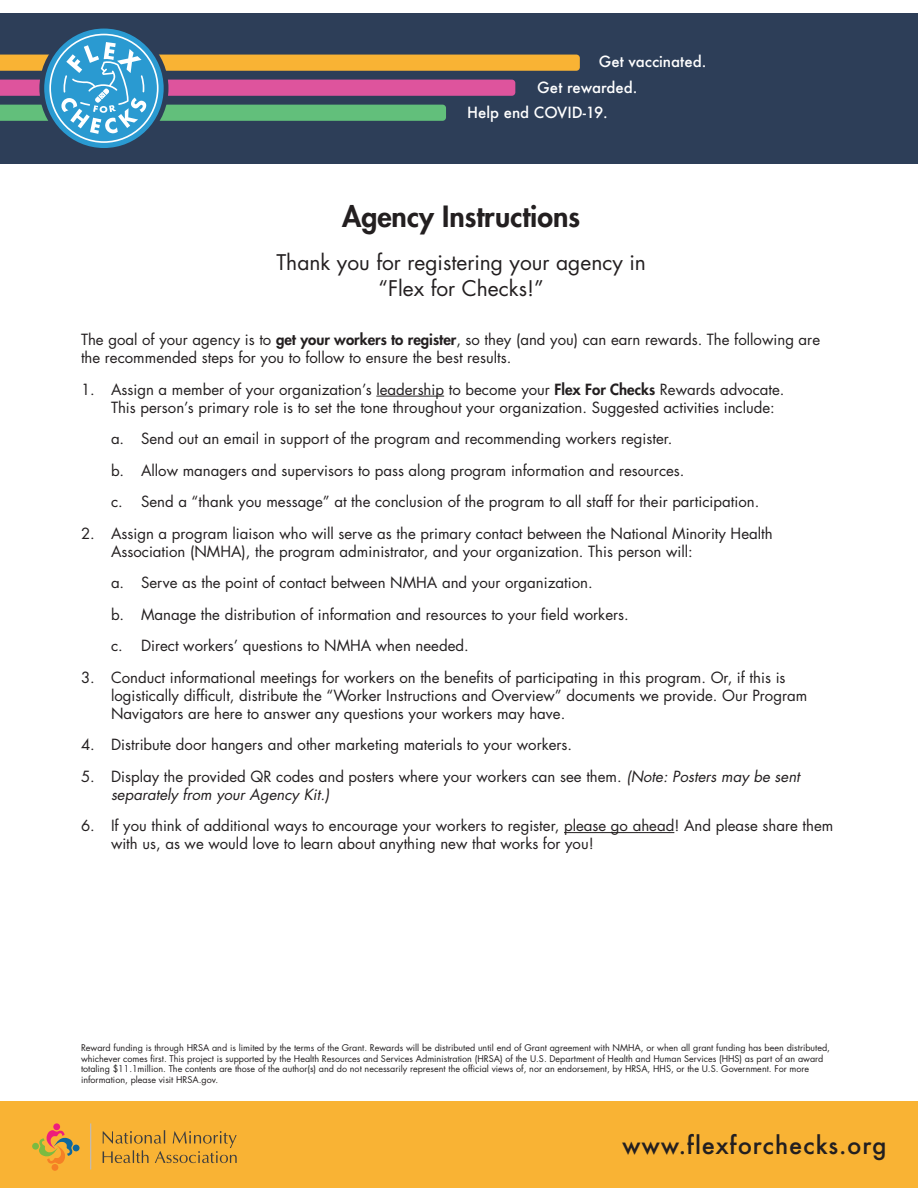
<style>
.page{position:relative;width:918px;height:1188px;background:#fff}
.page>*{position:absolute;margin:0;border:0;box-sizing:border-box;transform-origin:0 0}
.t1{font:800 28.5px "Futura Std";color:#231f20}
.t2{font:500 24px "Futura";letter-spacing:.03em;color:#231f20}
.t3{font:21px/25.2px "Futura Std";color:#231f20;text-align:center}
.t4{font:15px/18px "Futura Std";color:#231f20}
.t5{font:500 15px "Futura";color:#fff}
.t6{font:9px/10.8px "Futura Std";color:#231f20}
.s1{font-weight:800}
.s2{font-style:italic}
</style>
<div class="page">
<div style="left:0;top:13px;width:918px;height:150px;background:#2d3e58"></div>
<div style="left:0;top:1101px;width:918px;height:87px;background:#f9b334"></div>
<div style="left:44px;top:29px;width:120px;height:119px;background:#2a9ad1;border-radius:50%"></div>
<svg style="left:0;top:34px;width:580px;height:109px"></svg>
<div style="left:53px;top:1123px;width:7px;height:7px;background:#ee1e7b;border-radius:50%"></div>
<div style="left:73px;top:1145px;width:7px;height:6px;background:#11689b;border-radius:50%"></div>
<div style="left:52px;top:1164px;width:6px;height:7px;background:#f58025;border-radius:50%"></div>
<svg style="left:39px;top:1130px;width:34px;height:34px"></svg>
<div style="left:32px;top:1143px;width:7px;height:7px;background:#7bbb41;border-radius:50%"></div>
<svg style="left:103px;top:1130px;width:134px;height:33px"></svg>
<hr style="left:90px;top:1123px;width:1px;height:47px;background:#bcbdc0">
<hr style="left:376px;top:396px;width:68px;height:1px;background:#231f20">
<hr style="left:564px;top:832px;width:110px;height:1px;background:#231f20">
<p class="t5" style="left:599px;top:51px;width:109px">Get vaccinated.</p>
<p class="t5" style="left:537px;top:77px;width:102px">Get rewarded.</p>
<p class="t5" style="left:467px;top:102px;width:142px">Help end COVID-19.</p>
<h1 class="t1" style="left:342px;top:199px;width:240px">Agency Instructions</h1>
<h3 class="t3" style="left:276px;top:250px;width:371px">Thank you for registering your agency in “Flex for Checks!”</h3>
<p class="t4" style="left:81px;top:331px;width:741px">The goal of your agency is to <span class="s1">get your workers to register</span>, so they (and you) can earn rewards. The following are the recommended steps for you to follow to ensure the best results.</p>
<p class="t4" style="left:111px;top:380px;width:675px;text-indent:-30px">1. Assign a member of your organization’s leadership to become your <span class="s1">Flex For Checks</span> Rewards advocate.<br>This person’s primary role is to set the tone throughout your organization. Suggested activities include:</p>
<p class="t4" style="left:111px;top:423px;width:650px;line-height:31.5px">a. Send out an email in support of the program and recommending workers register.<br>b. Allow managers and supervisors to pass along program information and resources.<br>c. Send a “thank you message” at the conclusion of the program to all staff for their participation.</p>
<p class="t4" style="left:111px;top:524px;width:663px;text-indent:-30px">2. Assign a program liaison who will serve as the primary contact between the National Minority Health<br>Association (NMHA), the program administrator, and your organization. This person will:</p>
<p class="t4" style="left:111px;top:567px;width:519px;line-height:31.5px">a. Serve as the point of contact between NMHA and your organization.<br>b. Manage the distribution of information and resources to your field workers. c. Direct workers’ questions to NMHA when needed.</p>
<p class="t4" style="left:111px;top:668px;width:698px;text-indent:-30px">3. Conduct informational meetings for workers on the benefits of participating in this program. Or, if this is logistically difficult, distribute the “Worker Instructions and Overview” documents we provide. Our Program<br>Navigators are here to answer any questions your workers may have.</p>
<p class="t4" style="left:81px;top:736px;width:493px">4. Distribute door hangers and other marketing materials to your workers.</p>
<p class="t4" style="left:111px;top:767px;width:690px;text-indent:-30px">5. Display the provided QR codes and posters where your workers can see them. <span class="s2">(Note: Posters may be sent separately from your Agency Kit.)</span></p>
<p class="t4" style="left:111px;top:817px;width:724px;text-indent:-30px">6. If you think of additional ways to encourage your workers to register, please go ahead! And please share them with us, as we would love to learn about anything new that works for you!</p>
<p class="t6" style="left:81px;top:1042px;width:750px">Reward funding is through HRSA and is limited by the terms of the Grant. Rewards will be distributed until end of Grant agreement with NMHA, or when all grant funding has been distributed, whichever comes first. This project is supported by the Health Resources and Services Administration (HRSA) of the U.S. Department of Health and Human Services (HHS) as part of an award totaling $11.1million. The contents are those of the author(s) and do not necessarily represent the official views of, nor an endorsement, by HRSA, HHS, or the U.S. Government. For more information, please visit HRSA.gov.</p>
<h2 class="t2" style="left:622px;top:1128px;width:266px">www.flexforchecks.org</h2>
</div>
